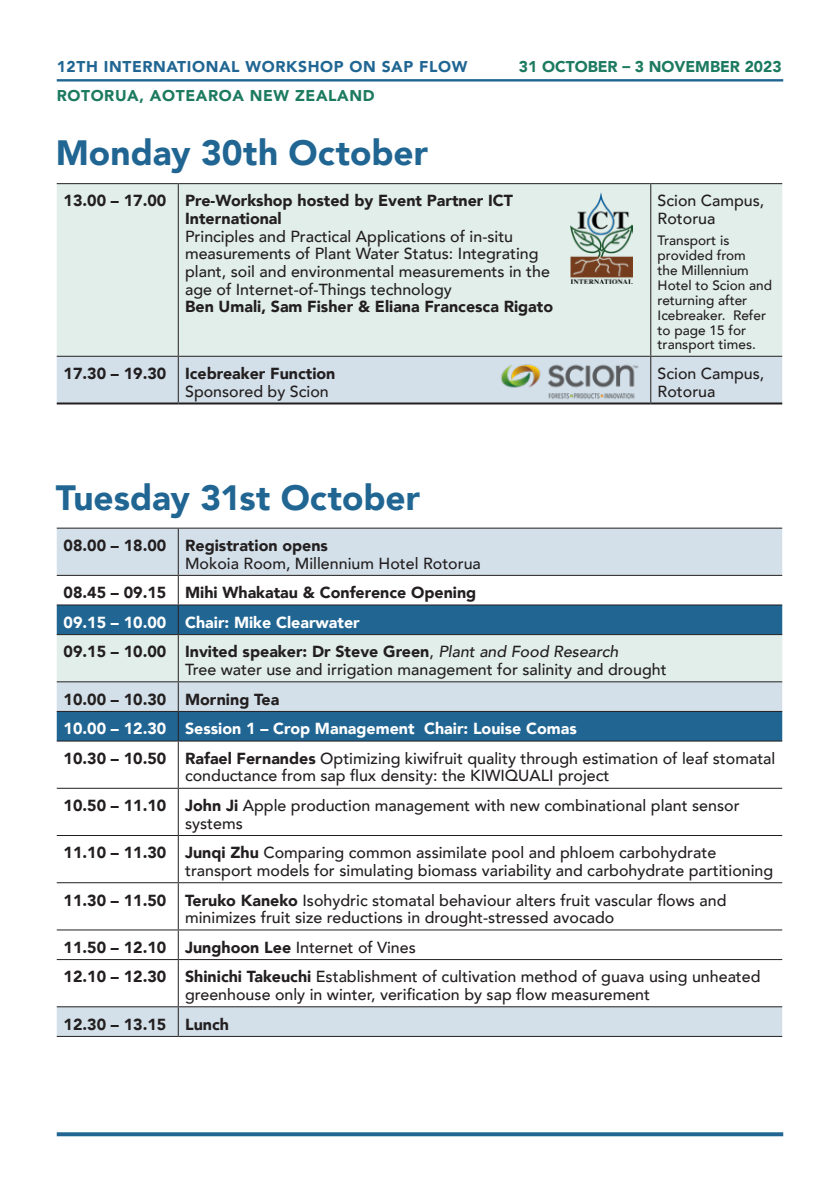
<style>
.page{position:relative;width:840px;height:1191px;background:#fff}
.page>*{position:absolute;margin:0;border:0;box-sizing:border-box;transform-origin:0 0}
.t1{font:900 35.2px "Avenir";color:#216693}
.t2{font:500 16px/29.6px "Avenir";color:#231f20}
.t3{font:900 16px/17.6px "Avenir";color:#231f20}
.t4{font:900 15.6px "Avenir";letter-spacing:.04em;color:#216693}
.t5{font:900 15.6px "Avenir";letter-spacing:.04em;color:#1c7a5f}
.t6{font:900 15.6px "Avenir";color:#1c7a5f}
.t7{font:500 13.6px/15px "Avenir";color:#231f20}
.s1{color:#fff}
.s2{font-weight:500}
.s3{font-weight:500;font-style:italic}
.s4{font-weight:900;color:#fff}
.s5{font-weight:900}
</style>
<div class="page">
<hr style="left:57px;top:79px;width:725px;height:2px;background:#216693">
<svg style="left:57px;top:1132px;width:725px;height:4px;background:#30709a"></svg>
<div style="left:57px;top:184px;width:724px;height:172px;background:#e1eeea"></div>
<div style="left:57px;top:357px;width:724px;height:45px;background:#d3e0e9"></div>
<hr style="left:57px;top:183px;width:121px;height:1px;background:#231f20">
<hr style="left:178px;top:183px;width:472px;height:1px;background:#231f20">
<hr style="left:650px;top:183px;width:131px;height:1px;background:#231f20">
<hr style="left:57px;top:356px;width:121px;height:1px;background:#231f20">
<hr style="left:178px;top:356px;width:472px;height:1px;background:#231f20">
<hr style="left:650px;top:356px;width:131px;height:1px;background:#231f20">
<hr style="left:178px;top:184px;width:1px;height:172px;background:#231f20">
<hr style="left:650px;top:184px;width:1px;height:172px;background:#231f20">
<hr style="left:178px;top:357px;width:1px;height:45px;background:#231f20">
<hr style="left:650px;top:357px;width:1px;height:45px;background:#231f20">
<hr style="left:57px;top:402px;width:121px;height:2px;background:#231f20">
<hr style="left:178px;top:402px;width:472px;height:2px;background:#231f20">
<hr style="left:650px;top:402px;width:131px;height:2px;background:#231f20">
<svg style="left:57px;top:528px;width:724px;height:508px"></svg>
<hr style="left:57px;top:527px;width:121px;height:1px;background:#231f20">
<hr style="left:178px;top:527px;width:603px;height:1px;background:#231f20">
<hr style="left:57px;top:575px;width:121px;height:1px;background:#231f20">
<hr style="left:178px;top:575px;width:603px;height:1px;background:#231f20">
<hr style="left:57px;top:740px;width:121px;height:1px;background:#231f20">
<hr style="left:178px;top:740px;width:603px;height:1px;background:#231f20">
<hr style="left:57px;top:787px;width:121px;height:1px;background:#231f20">
<hr style="left:178px;top:787px;width:603px;height:1px;background:#231f20">
<hr style="left:57px;top:835px;width:121px;height:1px;background:#231f20">
<hr style="left:178px;top:835px;width:603px;height:1px;background:#231f20">
<hr style="left:57px;top:882px;width:121px;height:1px;background:#231f20">
<hr style="left:178px;top:882px;width:603px;height:1px;background:#231f20">
<hr style="left:57px;top:929px;width:121px;height:1px;background:#231f20">
<hr style="left:178px;top:929px;width:603px;height:1px;background:#231f20">
<hr style="left:57px;top:959px;width:121px;height:1px;background:#231f20">
<hr style="left:178px;top:959px;width:603px;height:1px;background:#231f20">
<hr style="left:57px;top:1006px;width:121px;height:1px;background:#231f20">
<hr style="left:178px;top:1006px;width:603px;height:1px;background:#231f20">
<hr style="left:57px;top:1036px;width:121px;height:1px;background:#231f20">
<hr style="left:178px;top:1036px;width:603px;height:1px;background:#231f20">
<hr style="left:178px;top:528px;width:1px;height:47px;background:#231f20">
<svg style="left:57px;top:576px;width:724px;height:164px"></svg>
<hr style="left:178px;top:741px;width:1px;height:46px;background:#231f20">
<hr style="left:178px;top:788px;width:1px;height:47px;background:#231f20">
<hr style="left:178px;top:836px;width:1px;height:46px;background:#231f20">
<hr style="left:178px;top:883px;width:1px;height:46px;background:#231f20">
<svg style="left:178px;top:930px;width:1px;height:29px"></svg>
<hr style="left:178px;top:960px;width:1px;height:46px;background:#231f20">
<svg style="left:178px;top:1007px;width:1px;height:29px"></svg>
<div style="left:185px;top:641px;width:590px;height:22px;background:#e1eeea"></div>
<img style="left:570px;top:193px;width:62px;height:90px">
<img style="left:493px;top:358px;width:152px;height:47px">
<p class="t4" style="left:57px;top:53px;width:412px">12TH INTERNATIONAL WORKSHOP ON SAP FLOW</p>
<p class="t6" style="left:518px;top:53px;width:264px">31 OCTOBER – 3 NOVEMBER 2023</p>
<p class="t5" style="left:57px;top:82px;width:319px">ROTORUA, AOTEAROA NEW ZEALAND</p>
<h1 class="t1" style="left:56px;top:123px;width:374px">Monday 30th October</h1>
<p class="t3" style="left:185px;top:192px;width:329px;text-indent:-121px">13.00 – 17.00 Pre-Workshop hosted by Event Partner ICT<br>International</p>
<p class="t2" style="left:185px;top:226px;width:366px;line-height:17.6px">Principles and Practical Applications of in-situ measurements of Plant Water Status: Integrating plant, soil and environmental measurements in the age of Internet-of-Things technology</p>
<p class="t3" style="left:185px;top:297px;width:369px">Ben Umali, Sam Fisher &amp; Eliana Francesca Rigato</p>
<p class="t3" style="left:63px;top:364px;width:273px">17.30 – 19.30 Icebreaker Function</p>
<p class="t2" style="left:185px;top:375px;width:145px">Sponsored by Scion</p>
<h1 class="t1" style="left:56px;top:467px;width:366px">Tuesday 31st October</h1>
<p class="t2" style="left:657px;top:191px;width:108px;line-height:17.6px">Scion Campus,<br>Rotorua</p>
<p class="t7" style="left:657px;top:232px;width:116px">Transport is provided from<br>the Millennium<br>Hotel to Scion and returning after<br>Icebreaker. Refer to page 15 for transport times.</p>
<p class="t2" style="left:657px;top:364px;width:108px;line-height:17.6px">Scion Campus,<br>Rotorua</p>
<p class="t3" style="left:63px;top:536px;width:266px">08.00 – 18.00 Registration opens</p>
<p class="t2" style="left:185px;top:547px;width:297px">Mokoia Room, Millennium Hotel Rotorua</p>
<p class="t3" style="left:63px;top:583px;width:414px">08.45 – 09.15 Mihi Whakatau &amp; Conference Opening</p>
<p class="t3" style="left:63px;top:607px;width:556px;line-height:29.6px"><span class="s1">09.15 – 10.00 Chair: Mike Clearwater<br></span>09.15 – 10.00 Invited speaker: Dr Steve Green<span class="s2">,</span> <span class="s3">Plant and Food Research</span></p>
<p class="t2" style="left:185px;top:654px;width:483px">Tree water use and irrigation management for salinity and drought</p>
<p class="t3" style="left:63px;top:690px;width:217px">10.00 – 10.30 Morning Tea</p>
<p class="t2" style="left:63px;top:713px;width:713px"><span class="s4">10.00 – 12.30 Session 1 – Crop Management Chair: Louise Comas<br></span><span class="s5">10.30 – 10.50 Rafael Fernandes</span> Optimizing kiwifruit quality through estimation of leaf stomatal</p>
<p class="t2" style="left:63px;top:760px;width:677px;text-align:center">conductance from sap flux density: the KIWIQUALI project<br><span class="s5">10.50 – 11.10 John Ji</span> Apple production management with new combinational plant sensor</p>
<p class="t2" style="left:63px;top:807px;width:653px;text-indent:121px">systems<br><span class="s5">11.10 – 11.30 Junqi Zhu</span> Comparing common assimilate pool and phloem carbohydrate</p>
<p class="t2" style="left:63px;top:854px;width:710px;text-indent:121px">transport models for simulating biomass variability and carbohydrate partitioning<br><span class="s5">11.30 – 11.50 Teruko Kaneko</span> Isohydric stomatal behaviour alters fruit vascular flows and</p>
<p class="t2" style="left:63px;top:902px;width:698px;text-indent:121px">minimizes fruit size reductions in drought-stressed avocado<br><span class="s5">11.50 – 12.10 Junghoon Lee</span> Internet of Vines<br><span class="s5">12.10 – 12.30 Shinichi Takeuchi</span> Establishment of cultivation method of guava using unheated</p>
<p class="t2" style="left:185px;top:978px;width:466px">greenhouse only in winter, verification by sap flow measurement</p>
<p class="t3" style="left:63px;top:1014px;width:167px">12.30 – 13.15 Lunch</p>
</div>
